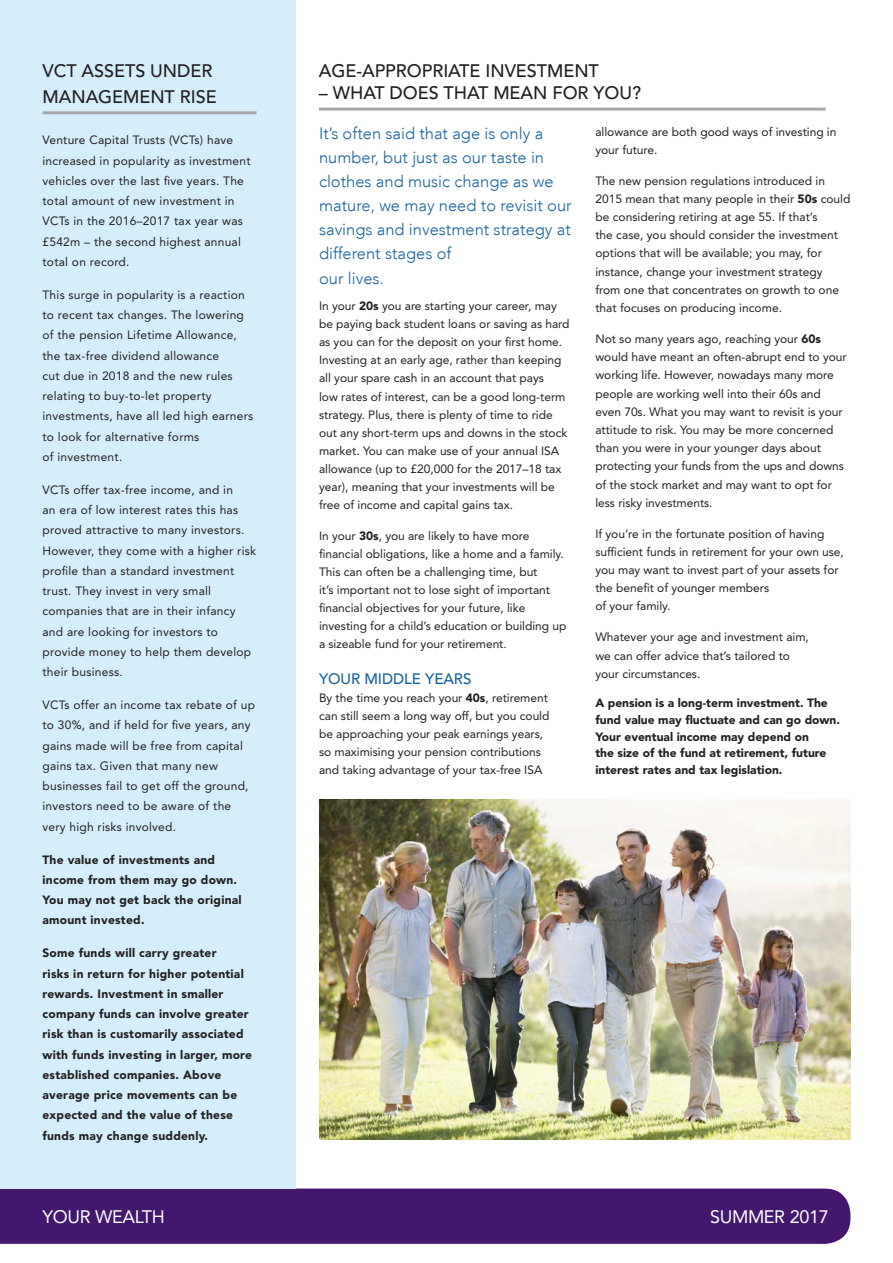
<style>
.page{position:relative;width:893px;height:1263px;background:#fff}
.page>*{position:absolute;margin:0;border:0;box-sizing:border-box;transform-origin:0 0}
.heading_1{font:500 18px/25.3px "Avenir LT Std";letter-spacing:-.005em;color:#231f20}
.t1{font:18px "Avenir LT Std";letter-spacing:-.02em;color:#fff}
.intro_text{font:300 16.5px/24.2px "Avenir LT Std";color:#18639a}
.heading_2{font:500 15px "Avenir LT Std";letter-spacing:-.005em;color:#18639a}
.body_text{font:12px/18.1px "Avenir LT Std";letter-spacing:-.005em;color:#231f20}
.body_text-2{font:12px/20.2px "Avenir LT Std";letter-spacing:.02em;color:#231f20}
.warning_statement{font:900 12px/20.2px "Avenir LT Std";letter-spacing:.02em;color:#231f20}
.warning_statement-2{font:900 12px/16.6px "Avenir LT Std";color:#231f20}
.s1{font-weight:900}
</style>
<div class="page">
<div style="left:0;top:1188px;width:850px;height:56px;background:#43176e"></div>
<div style="left:0;top:0;width:296px;height:1188px;background:#d4effb"></div>
<img style="left:319px;top:799px;width:531px;height:341px">
<hr style="left:43px;top:111px;width:214px;height:3px;background:#a8a9ad">
<hr style="left:319px;top:108px;width:507px;height:3px;background:#a8a9ad">
<p class="heading_1" style="left:43px;top:59px;width:176px">VCT ASSETS UNDER<br>MANAGEMENT RISE</p>
<p class="body_text-2" style="left:43px;top:130px;width:210px">Venture Capital Trusts (VCTs) have increased in popularity as investment vehicles over the last five years. The total amount of new investment in<br>VCTs in the 2016–2017 tax year was £542m – the second highest annual total on record.</p>
<p class="body_text-2" style="left:43px;top:285px;width:212px">This surge in popularity is a reaction to recent tax changes. The lowering of the pension Lifetime Allowance, the tax-free dividend allowance<br>cut due in 2018 and the new rules relating to buy-to-let property investments, have all led high earners to look for alternative forms<br>of investment.</p>
<p class="body_text-2" style="left:43px;top:480px;width:215px">VCTs offer tax-free income, and in<br>an era of low interest rates this has proved attractive to many investors.<br>However, they come with a higher risk profile than a standard investment trust. They invest in very small companies that are in their infancy and are looking for investors to provide money to help them develop their business.</p>
<p class="body_text-2" style="left:43px;top:695px;width:214px">VCTs offer an income tax rebate of up to 30%, and if held for five years, any gains made will be free from capital gains tax. Given that many new businesses fail to get off the ground, investors need to be aware of the very high risks involved.</p>
<p class="warning_statement" style="left:43px;top:849px;width:201px">The value of investments and income from them may go down.<br>You may not get back the original amount invested.</p>
<p class="warning_statement" style="left:43px;top:943px;width:211px">Some funds will carry greater<br>risks in return for higher potential rewards. Investment in smaller company funds can involve greater risk than is customarily associated with funds investing in larger, more established companies. Above average price movements can be expected and the value of these funds may change suddenly.</p>
<p class="heading_1" style="left:319px;top:59px;width:282px">AGE-APPROPRIATE INVESTMENT</p>
<p class="heading_1" style="left:319px;top:81px;width:324px">– WHAT DOES THAT MEAN FOR YOU?</p>
<p class="intro_text" style="left:319px;top:121px;width:254px">It’s often said that age is only a number, but just as our taste in clothes and music change as we mature, we may need to revisit our savings and investment strategy at different stages of<br>our lives.</p>
<p class="body_text" style="left:319px;top:297px;width:252px">In your <span class="s1">20s</span> you are starting your career, may be paying back student loans or saving as hard as you can for the deposit on your first home.<br>Investing at an early age, rather than keeping all your spare cash in an account that pays<br>low rates of interest, can be a good long-term strategy. Plus, there is plenty of time to ride out any short-term ups and downs in the stock market. You can make use of your annual ISA allowance (up to £20,000 for the 2017–18 tax year), meaning that your investments will be free of income and capital gains tax.</p>
<p class="body_text" style="left:319px;top:527px;width:249px">In your <span class="s1">30s</span>, you are likely to have more financial obligations, like a home and a family.<br>This can often be a challenging time, but<br>it’s important not to lose sight of important financial objectives for your future, like investing for a child’s education or building up a sizeable fund for your retirement.</p>
<p class="heading_2" style="left:319px;top:670px;width:154px">YOUR MIDDLE YEARS</p>
<p class="body_text" style="left:319px;top:688px;width:232px">By the time you reach your <span class="s1">40s</span>, retirement can still seem a long way off, but you could be approaching your peak earnings years, so maximising your pension contributions and taking advantage of your tax-free ISA</p>
<p class="body_text" style="left:595px;top:122px;width:243px">allowance are both good ways of investing in your future.</p>
<p class="body_text" style="left:595px;top:172px;width:257px">The new pension regulations introduced in 2015 mean that many people in their <span class="s1">50s</span> could be considering retiring at age 55. If that’s<br>the case, you should consider the investment options that will be available; you may, for instance, change your investment strategy from one that concentrates on growth to one that focuses on producing income.</p>
<p class="body_text" style="left:595px;top:330px;width:253px">Not so many years ago, reaching your <span class="s1">60s </span>would have meant an often-abrupt end to your working life. However, nowadays many more people are working well into their 60s and even 70s. What you may want to revisit is your attitude to risk. You may be more concerned than you were in your younger days about protecting your funds from the ups and downs of the stock market and may want to opt for less risky investments.</p>
<p class="body_text" style="left:595px;top:524px;width:250px">If you’re in the fortunate position of having sufficient funds in retirement for your own use, you may want to invest part of your assets for the benefit of younger members<br>of your family.</p>
<p class="body_text" style="left:595px;top:628px;width:215px">Whatever your age and investment aim, we can offer advice that’s tailored to your circumstances.</p>
<p class="warning_statement-2" style="left:595px;top:695px;width:246px">A pension is a long-term investment. The fund value may fluctuate and can go down.<br>Your eventual income may depend on<br>the size of the fund at retirement, future interest rates and tax legislation.</p>
<h1 class="t1" style="left:43px;top:1206px;width:124px">YOUR WEALTH</h1>
<h1 class="t1" style="left:710px;top:1206px;width:120px">SUMMER 2017</h1>
</div>
